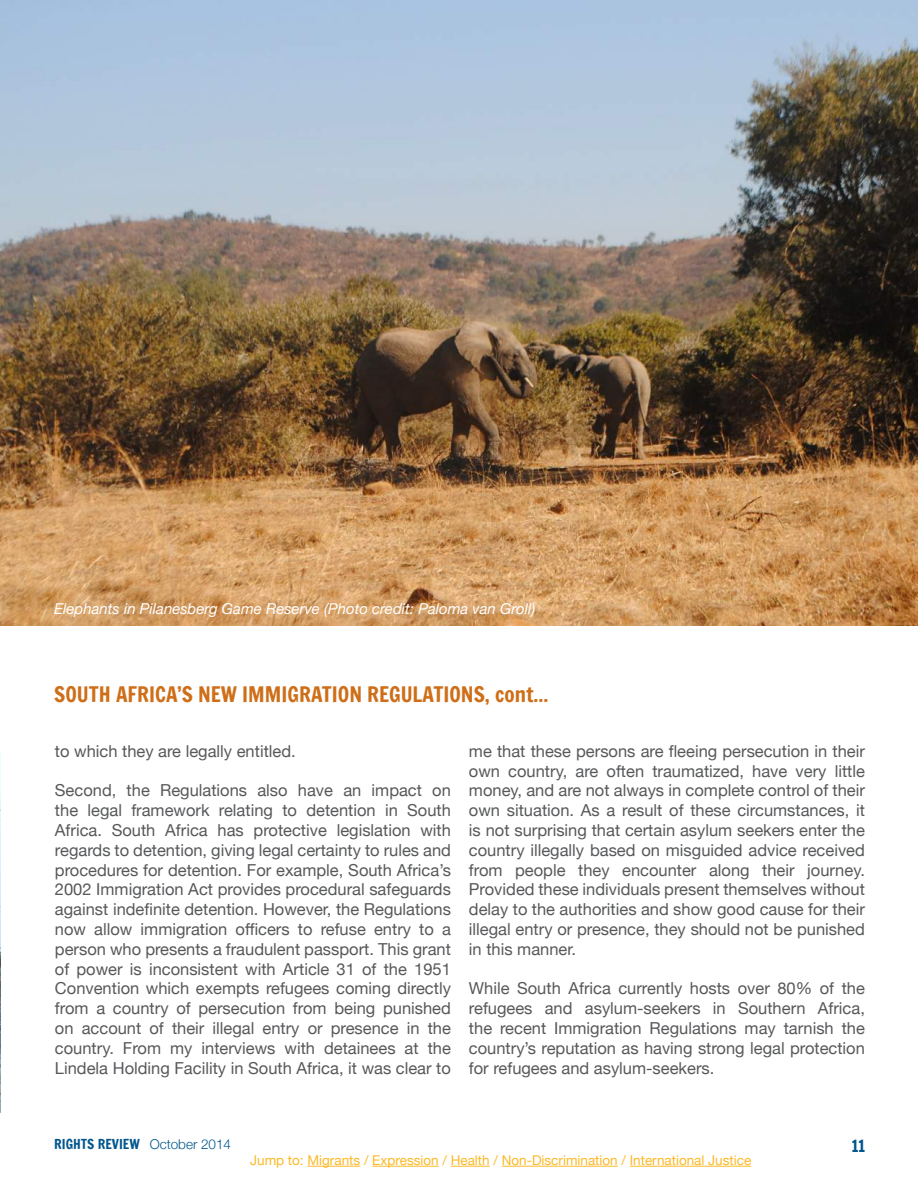
<style>
.page{position:relative;width:918px;height:1188px;background:#fff}
.page>*{position:absolute;margin:0;border:0;box-sizing:border-box;transform-origin:0 0}
.t1{font:21px "Francois One";color:#ce6e18}
.t2{font:16.5px/19.8px "Helvetica Neue";color:#57585a;text-align:justify}
.t3{font:16.5px "Francois One";color:#00568d}
.t4{font:italic 15px "Helvetica Neue";color:#fff}
.t5{font:13.5px "Helvetica Neue";color:#fdb927}
.t6{font:13.5px "Francois One";color:#00568d}
.s1{font-family:"Helvetica Neue";font-weight:300}
</style>
<div class="page">
<img style="left:0;top:752px;width:1px;height:361px">
<img style="left:1px;top:1px;width:917px;height:625px">
<hr style="left:307px;top:1166px;width:53px;height:1px;background:#fdb927">
<hr style="left:372px;top:1166px;width:67px;height:1px;background:#fdb927">
<hr style="left:451px;top:1166px;width:39px;height:1px;background:#fdb927">
<hr style="left:502px;top:1166px;width:116px;height:1px;background:#fdb927">
<hr style="left:630px;top:1166px;width:121px;height:1px;background:#fdb927">
<p class="t4" style="left:54px;top:597px;width:483px">Elephants in Pilanesberg Game Reserve (Photo credit: Paloma van Groll)</p>
<p class="t1" style="left:54px;top:679px;width:496px">SOUTH AFRICA’S NEW IMMIGRATION REGULATIONS, cont...</p>
<p class="t2" style="left:55px;top:742px;width:242px">to which they are legally entitled.</p>
<p class="t2" style="left:55px;top:781px;width:398px">Second, the Regulations also have an impact on the legal framework relating to detention in South Africa. South Africa has protective legislation with regards to detention, giving legal certainty to rules and procedures for detention. For example, South Africa’s 2002 Immigration Act provides procedural safeguards against indefinite detention. However, the Regulations now allow immigration officers to refuse entry to a person who presents a fraudulent passport. This grant of power is inconsistent with Article 31 of the 1951<br>Convention which exempts refugees coming directly from a country of persecution from being punished on account of their illegal entry or presence in the country. From my interviews with detainees at the Lindela Holding Facility in South Africa, it was clear to</p>
<p class="t2" style="left:469px;top:742px;width:398px">me that these persons are fleeing persecution in their own country, are often traumatized, have very little money, and are not always in complete control of their own situation. As a result of these circumstances, it is not surprising that certain asylum seekers enter the country illegally based on misguided advice received from people they encounter along their journey.<br>Provided these individuals present themselves without delay to the authorities and show good cause for their illegal entry or presence, they should not be punished in this manner.</p>
<p class="t2" style="left:469px;top:979px;width:398px">While South Africa currently hosts over 80% of the refugees and asylum-seekers in Southern Africa, the recent Immigration Regulations may tarnish the country’s reputation as having strong legal protection for refugees and asylum-seekers.</p>
<p class="t6" style="left:54px;top:1134px;width:178px">RIGHTS REVIEW <span class="s1">October 2014</span></p>
<p class="t3" style="left:852px;top:1135px;width:15px">11</p>
<p class="t5" style="left:250px;top:1150px;width:503px">Jump to: Migrants / Expression / Health / Non-Discrimination / International Justice</p>
</div>
